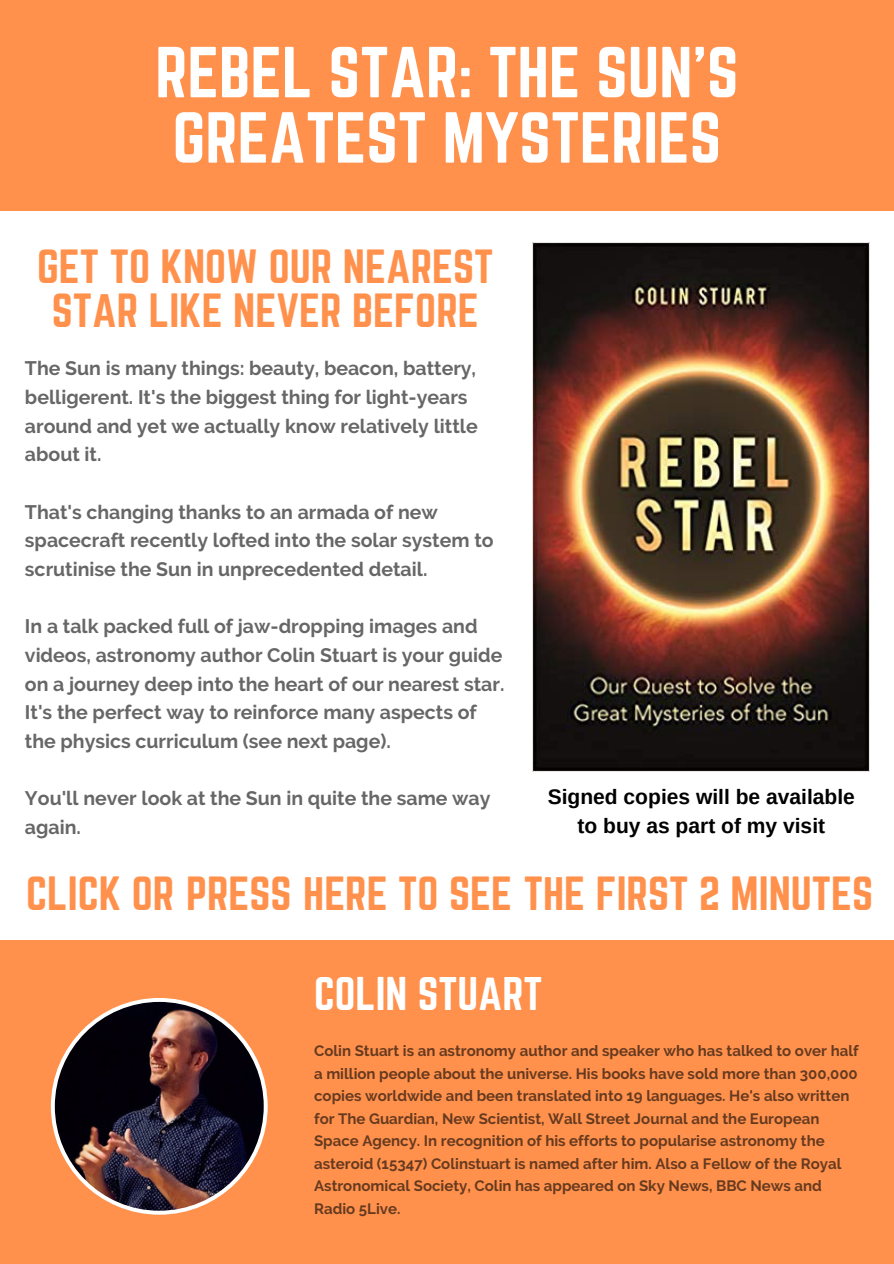
<style>
.page{position:relative;width:894px;height:1264px;background:#fff}
.page>*{position:absolute;margin:0;border:0;box-sizing:border-box;transform-origin:0 0}
.t1{font:63px/65.2px "Norwester";color:#fff}
.t2{font:42px/44px "Norwester";color:#ff914d;text-align:center}
.t3{font:41.4px "Norwester";color:#fff}
.t4{font:700 21px/29.2px "Arimo";color:#000;text-align:center}
.t5{font:700 19.5px/28.7px "Raleway";color:#000}
.t6{font:700 15px/22.5px "Raleway";color:#000}
</style>
<div class="page">
<div style="left:0;top:0;width:893px;height:211px;background:#ff914d"></div>
<img style="left:533px;top:243px;width:336px;height:528px">
<div style="left:0;top:940px;width:893px;height:323px;background:#ff914d"></div>
<img style="left:51px;top:998px;width:216px;height:216px">
<h1 class="t1" style="left:155px;top:43px;width:584px">REBEL STAR: THE SUN'S<br>GREATEST MYSTERIES</h1>
<h2 class="t2" style="left:37px;top:246px;width:458px">GET TO KNOW OUR NEAREST<br>STAR LIKE NEVER BEFORE</h2>
<p class="t5" style="left:25px;top:354px;width:454px">The Sun is many things: beauty, beacon, battery, belligerent. It's the biggest thing for light-years around and yet we actually know relatively little about it.</p>
<p class="t5" style="left:25px;top:497px;width:470px">That's changing thanks to an armada of new spacecraft recently lofted into the solar system to scrutinise the Sun in unprecedented detail.</p>
<p class="t5" style="left:25px;top:612px;width:481px">In a talk packed full of jaw-dropping images and videos, astronomy author Colin Stuart is your guide on a journey deep into the heart of our nearest star.<br>It's the perfect way to reinforce many aspects of the physics curriculum (see next page).</p>
<p class="t5" style="left:25px;top:784px;width:467px">You'll never look at the Sun in quite the same way again.</p>
<p class="t4" style="left:547px;top:781px;width:309px">Signed copies will be available to buy as part of my visit</p>
<h2 class="t2" style="left:26px;top:873px;width:848px">!"#!$ %&amp; '&amp;()) *(&amp;( +% )(( +*( ,#&amp;)+ - .#/0+()</h2>
<h3 class="t3" style="left:314px;top:973px;width:230px">COLIN STUART</h3>
<p class="t6" style="left:314px;top:1039px;width:546px">Colin Stuart is an astronomy author and speaker who has talked to over half a million people about the universe. His books have sold more than 300,000 copies worldwide and been translated into 19 languages. He's also written for The Guardian, New Scientist, Wall Street Journal and the European Space Agency. In recognition of his efforts to popularise astronomy the asteroid (15347) Colinstuart is named after him. Also a Fellow of the Royal Astronomical Society, Colin has appeared on Sky News, BBC News and Radio 5Live.</p>
</div>
